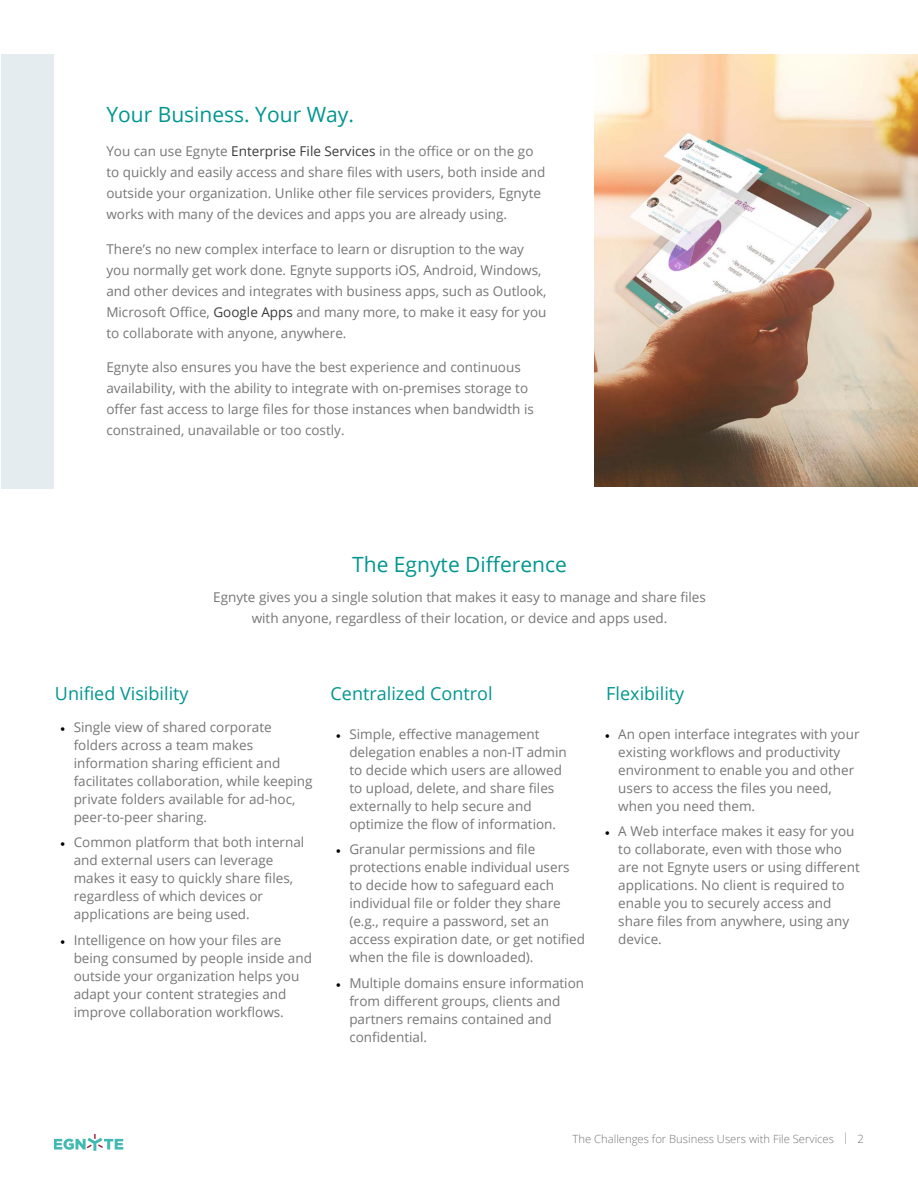
<style>
.page{position:relative;width:918px;height:1188px;background:#fff}
.page>*{position:absolute;margin:0;border:0;box-sizing:border-box;transform-origin:0 0}
.t1{font:21px "Open Sans";color:#00968f}
.t2{font:18px "Open Sans";color:#00968f}
.t3{font:13.5px/18px "Open Sans";color:#767676}
.t4{font:300 11.25px "Open Sans";color:#767676}
.s1{color:#3c3b3b}
.s2{font-family:"Minion Pro";color:#000}
</style>
<div class="page">
<svg style="left:54px;top:1134px;width:69px;height:17px"></svg>
<div style="left:1px;top:54px;width:53px;height:434px;background:#e5ecef"></div>
<img style="left:594px;top:54px;width:324px;height:433px">
<h1 class="t1" style="left:106px;top:100px;width:249px">Your Business. Your Way.</h1>
<p class="t3" style="left:106px;top:141px;width:441px;line-height:21px">You can use Egnyte <span class="s1">Enterprise File Services</span> in the office or on the go to quickly and easily access and share files with users, both inside and outside your organization. Unlike other file services providers, Egnyte works with many of the devices and apps you are already using.</p>
<p class="t3" style="left:106px;top:238px;width:442px;line-height:21px">There’s no new complex interface to learn or disruption to the way you normally get work done. Egnyte supports iOS, Android, Windows, and other devices and integrates with business apps, such as Outlook, Microsoft Office, <span class="s1">Google Apps</span> and many more, to make it easy for you to collaborate with anyone, anywhere.</p>
<p class="t3" style="left:106px;top:357px;width:429px;line-height:21px">Egnyte also ensures you have the best experience and continuous availability, with the ability to integrate with on-premises storage to offer fast access to large files for those instances when bandwidth is constrained, unavailable or too costly.</p>
<h1 class="t1" style="left:352px;top:550px;width:216px">The Egnyte Difference</h1>
<p class="t3" style="left:213px;top:587px;width:494px;line-height:21px;text-align:center">Egnyte gives you a single solution that makes it easy to manage and share files with anyone, regardless of their location, or device and apps used.</p>
<h2 class="t2" style="left:55px;top:681px;width:135px">Unified Visibility</h2>
<p class="t3" style="left:74px;top:718px;width:240px;text-indent:-14px"><span class="s2">•</span> Single view of shared corporate folders across a team makes information sharing efficient and facilitates collaboration, while keeping private folders available for ad-hoc, peer-to-peer sharing.</p>
<p class="t3" style="left:74px;top:833px;width:232px;text-indent:-14px"><span class="s2">•</span> Common platform that both internal and external users can leverage makes it easy to quickly share files, regardless of which devices or applications are being used.</p>
<p class="t3" style="left:74px;top:931px;width:240px;text-indent:-14px"><span class="s2">•</span> Intelligence on how your files are being consumed by people inside and outside your organization helps you adapt your content strategies and improve collaboration workflows.</p>
<h2 class="t2" style="left:331px;top:681px;width:163px">Centralized Control</h2>
<p class="t3" style="left:349px;top:724px;width:219px;text-indent:-14px"><span class="s2">•</span> Simple, effective management delegation enables a non-IT admin to decide which users are allowed to upload, delete, and share files externally to help secure and optimize the flow of information.</p>
<p class="t3" style="left:349px;top:840px;width:237px;text-indent:-14px"><span class="s2">•</span> Granular permissions and file protections enable individual users to decide how to safeguard each individual file or folder they share (e.g., require a password, set an access expiration date, or get notified when the file is downloaded).</p>
<p class="t3" style="left:349px;top:973px;width:236px;text-indent:-14px"><span class="s2">•</span> Multiple domains ensure information from different groups, clients and partners remains contained and confidential.</p>
<h2 class="t2" style="left:606px;top:681px;width:80px">Flexibility</h2>
<p class="t3" style="left:618px;top:724px;width:243px;text-indent:-14px"><span class="s2">•</span> An open interface integrates with your existing workflows and productivity environment to enable you and other users to access the files you need, when you need them.</p>
<p class="t3" style="left:618px;top:822px;width:243px;text-indent:-14px"><span class="s2">•</span> A Web interface makes it easy for you to collaborate, even with those who are not Egnyte users or using different applications. No client is required to enable you to securely access and share files from anywhere, using any device.</p>
<p class="t4" style="left:573px;top:1131px;width:293px">The Challenges for Business Users with File Services | 2</p>
</div>
